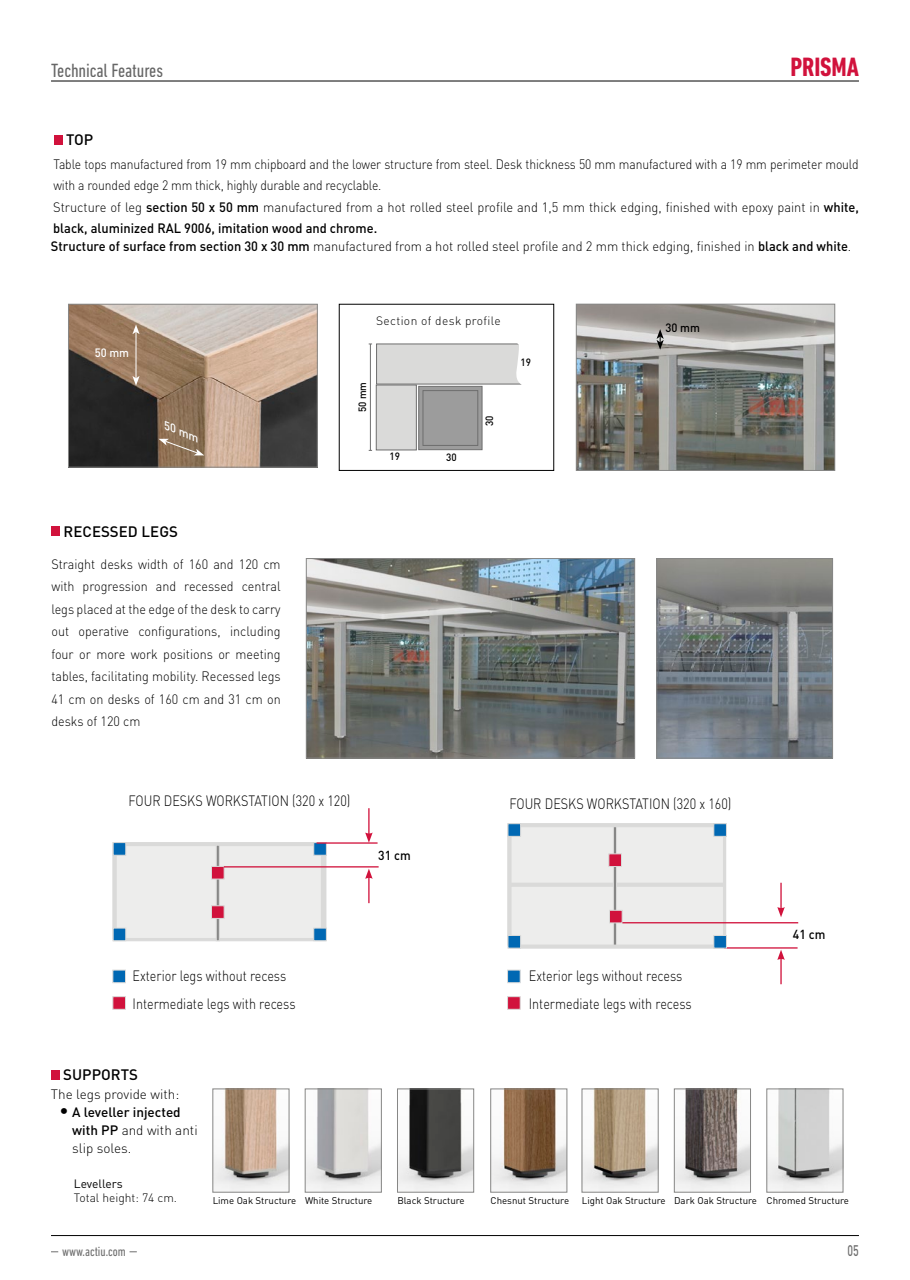
<style>
.page{position:relative;width:910px;height:1280px;background:#fff}
.page>*{position:absolute;margin:0;border:0;box-sizing:border-box;transform-origin:0 0}
.t1{font:700 condensed 27px "DIN Next LT Pro";letter-spacing:-.005em;color:#d1123c}
.t2{font:condensed 19.5px "DIN Next LT Pro";letter-spacing:-.005em;color:#000}
.t3{font:500 15.15px "DIN Pro";color:#6e6e6e;scale:.7 1}
.t4{font:500 15px "DIN Pro";letter-spacing:.005em;color:#000}
.t5{font:300 14.85px "DIN Pro";color:#000;scale:.85 1}
.t6{font:300 13.5px/21.5px "DIN Pro";letter-spacing:-.01em;color:#000;scale:.9 1}
.t7{font:300 13.5px/22.5px "DIN Pro";letter-spacing:-.01em;color:#000;text-align:justify;scale:.93 1}
.t8{font:300 13.5px "DIN Pro";letter-spacing:-.01em;color:#000;scale:.95 1}
.t9{font:500 13.5px/18px "DIN Pro";color:#000}
.t10{font:300 13.5px "DIN Pro";letter-spacing:-.01em;color:#000}
.t11{font:condensed 13.5px "DIN Next LT Pro";color:#6e6e6e}
.t12{font:500 12.9px "DIN Pro";color:#000;scale:.94 1}
.t13{font:300 12px "DIN Pro";letter-spacing:.03em;color:#000}
.t14{font:300 12px "DIN Pro";color:#000}
.t15{font:12px "DIN Pro";letter-spacing:-.005em;color:#000}
.t16{font:500 12px "DIN Pro";color:#fff;scale:.94 1}
.t17{font:500 12px "DIN Pro";color:#000;scale:.94 1}
.t18{font:italic 500 11.1px "DIN Pro";color:#fff;scale:1.09 1}
.t19{font:500 10.5px "DIN Pro";color:#000;scale:.94 1}
.t20{font:9.6px "DIN Pro";color:#000}
.s1{font-weight:500}
.s2{font-size:18px}
.s3{font-weight:300}
</style>
<div class="page">
<hr style="left:51px;top:81px;width:808px;height:1px;background:#000">
<hr style="left:51px;top:1235px;width:808px;height:1px;background:#000">
<img style="left:578px;top:306px;width:255px;height:162px">
<div style="left:576px;top:304px;width:259px;height:166px;border:1px solid #878786"></div>
<div style="left:376px;top:385px;width:40px;height:65px;background:#dadad9;border:1px solid #6e6e6e"></div>
<div style="left:376px;top:344px;width:147px;height:40px;background:#dadad9;border:1px solid #6e6e6e"></div>
<img style="left:70px;top:306px;width:245px;height:159px">
<div style="left:68px;top:304px;width:249px;height:163px;border:1px solid #878786"></div>
<div style="left:54px;top:135px;width:8px;height:9px;background:#d1123c"></div>
<img style="left:215px;top:1091px;width:72px;height:99px">
<div style="left:213px;top:1089px;width:76px;height:103px;border:1px solid #878786"></div>
<img style="left:584px;top:1091px;width:72px;height:99px">
<div style="left:582px;top:1089px;width:76px;height:103px;border:1px solid #878786"></div>
<img style="left:307px;top:1091px;width:73px;height:99px">
<div style="left:305px;top:1089px;width:77px;height:103px;border:1px solid #878786"></div>
<img style="left:399px;top:1091px;width:73px;height:99px">
<div style="left:397px;top:1089px;width:77px;height:103px;border:1px solid #878786"></div>
<img style="left:493px;top:1091px;width:72px;height:99px">
<div style="left:491px;top:1089px;width:76px;height:103px;border:1px solid #878786"></div>
<img style="left:676px;top:1091px;width:73px;height:99px">
<div style="left:674px;top:1089px;width:77px;height:103px;border:1px solid #878786"></div>
<img style="left:769px;top:1091px;width:72px;height:99px">
<div style="left:767px;top:1089px;width:76px;height:103px;border:1px solid #878786"></div>
<hr style="left:136px;top:332px;width:1px;height:46px;background:#fff">
<svg style="left:132px;top:376px;width:8px;height:10px"></svg>
<svg style="left:132px;top:324px;width:8px;height:10px"></svg>
<svg style="left:159px;top:439px;width:45px;height:16px"></svg>
<svg style="left:657px;top:329px;width:7px;height:21px"></svg>
<hr style="left:370px;top:344px;width:1px;height:106px;background:#6e6e6e">
<div style="left:418px;top:386px;width:64px;height:64px;background:linear-gradient(to bottom,#909090,#8f8f8f);border:1px solid #6e6e6e"></div>
<div style="left:423px;top:390px;width:55px;height:56px;background:#9c9c9c;border:1px solid #6e6e6e"></div>
<svg style="left:515px;top:343px;width:8px;height:42px"></svg>
<div style="left:507px;top:823px;width:219px;height:122px;background:#ededec"></div>
<hr style="left:510px;top:883px;width:215px;height:3px;background:#dadad9">
<hr style="left:508px;top:826px;width:3px;height:120px;background:#dadad9">
<svg style="left:613px;top:827px;width:4px;height:118px"></svg>
<hr style="left:510px;top:945px;width:216px;height:3px;background:#dadad9">
<div style="left:508px;top:935px;width:13px;height:13px;background:#0068b3;border:1px solid #dadad9"></div>
<div style="left:609px;top:854px;width:13px;height:13px;background:#d1123c;border:1px solid #dadad9"></div>
<div style="left:609px;top:910px;width:13px;height:13px;background:#d1123c;border:1px solid #dadad9"></div>
<div style="left:51px;top:527px;width:9px;height:9px;background:#d1123c"></div>
<hr style="left:368px;top:876px;width:2px;height:27px;background:#d1123c">
<svg style="left:365px;top:869px;width:8px;height:10px"></svg>
<hr style="left:780px;top:958px;width:2px;height:26px;background:#d1123c">
<svg style="left:777px;top:950px;width:8px;height:10px"></svg>
<hr style="left:368px;top:808px;width:2px;height:27px;background:#d1123c">
<svg style="left:365px;top:832px;width:8px;height:10px"></svg>
<hr style="left:780px;top:883px;width:2px;height:26px;background:#d1123c">
<svg style="left:777px;top:907px;width:8px;height:10px"></svg>
<div style="left:113px;top:842px;width:210px;height:96px;background:#ededec"></div>
<div style="left:321px;top:845px;width:5px;height:95px;background:#dadad9"></div>
<hr style="left:723px;top:827px;width:3px;height:118px;background:#dadad9">
<hr style="left:115px;top:842px;width:209px;height:4px;background:#dadad9">
<hr style="left:508px;top:823px;width:218px;height:4px;background:#dadad9">
<hr style="left:113px;top:845px;width:3px;height:96px;background:#dadad9">
<div style="left:113px;top:842px;width:13px;height:13px;background:#0068b3;border:1px solid #dadad9"></div>
<div style="left:314px;top:842px;width:13px;height:13px;background:#0068b3;border:1px solid #dadad9"></div>
<div style="left:113px;top:970px;width:13px;height:13px;background:#0068b3;border:1px solid #dadad9"></div>
<div style="left:507px;top:970px;width:13px;height:13px;background:#0068b3;border:1px solid #dadad9"></div>
<hr style="left:117px;top:938px;width:209px;height:3px;background:#dadad9">
<div style="left:113px;top:928px;width:13px;height:13px;background:#0068b3;border:1px solid #dadad9"></div>
<div style="left:314px;top:928px;width:13px;height:13px;background:#0068b3;border:1px solid #dadad9"></div>
<img style="left:308px;top:560px;width:325px;height:196px">
<div style="left:306px;top:558px;width:329px;height:200px;border:1px solid #878786"></div>
<img style="left:659px;top:560px;width:172px;height:196px">
<div style="left:657px;top:558px;width:176px;height:200px;border:1px solid #878786"></div>
<svg style="left:216px;top:845px;width:4px;height:96px"></svg>
<div style="left:211px;top:866px;width:13px;height:13px;background:#d1123c;border:1px solid #dadad9"></div>
<div style="left:211px;top:905px;width:13px;height:14px;background:#d1123c;border:1px solid #dadad9"></div>
<div style="left:113px;top:996px;width:13px;height:13px;background:#d1123c;border:1px solid #dadad9"></div>
<div style="left:507px;top:996px;width:13px;height:13px;background:#d1123c;border:1px solid #dadad9"></div>
<hr style="left:224px;top:866px;width:155px;height:1px;background:#d1123c">
<hr style="left:724px;top:947px;width:74px;height:1px;background:#d1123c">
<hr style="left:622px;top:922px;width:176px;height:1px;background:#d1123c">
<hr style="left:317px;top:842px;width:61px;height:2px;background:#d1123c">
<div style="left:508px;top:823px;width:13px;height:13px;background:#0068b3;border:1px solid #dadad9"></div>
<div style="left:714px;top:935px;width:13px;height:13px;background:#0068b3;border:1px solid #dadad9"></div>
<div style="left:714px;top:823px;width:13px;height:13px;background:#0068b3;border:1px solid #dadad9"></div>
<div style="left:51px;top:1070px;width:8px;height:10px;background:#d1123c"></div>
<h2 class="t2" style="left:51px;top:59px;width:113px">Technical Features</h2>
<p class="t4" style="left:66px;top:129px;width:29px">TOP</p>
<h1 class="t1" style="left:790px;top:51px;width:70px">PRISMA</h1>
<p class="t6" style="left:53px;top:153px;width:897px">Table tops manufactured from 19 mm chipboard and the lower structure from steel. Desk thickness 50 mm manufactured with a 19 mm perimeter mould with a rounded edge 2 mm thick, highly durable and recyclable.<br>Structure of leg <span class="s1">section 50 x 50 mm</span> manufactured from a hot rolled steel profile and 1,5 mm thick edging, finished with epoxy paint in <span class="s1">white, black, aluminized RAL 9006, imitation wood and chrome.</span></p>
<p class="t8" style="left:51px;top:237px;width:844px"><span class="s1">Structure of surface from section 30 x 30 mm</span> manufactured from a hot rolled steel profile and 2 mm thick edging, finished in <span class="s1">black and white</span>.</p>
<p class="t16" style="left:95px;top:344px;width:38px">50 mm</p>
<p class="t18" style="left:168px;top:418px;width:36px;rotate:22deg">50 mm</p>
<p class="t4" style="left:64px;top:521px;width:116px">RECESSED LEGS</p>
<p class="t7" style="left:51px;top:552px;width:248px">Straight desks width of 160 and 120 cm with progression and recessed central legs placed at the edge of the desk to carry out operative configurations, including four or more work positions or meeting tables, facilitating mobility. Recessed legs 41 cm on desks of 160 cm and 31 cm on desks of 120 cm</p>
<p class="t13" style="left:376px;top:313px;width:126px">Section of desk profile</p>
<p class="t19" style="left:355px;top:412px;width:34px;rotate:-90deg">50 mm</p>
<p class="t19" style="left:389px;top:450px;width:13px">19</p>
<p class="t19" style="left:446px;top:450px;width:13px">30</p>
<p class="t19" style="left:482px;top:426px;width:13px;rotate:-90deg">30</p>
<p class="t19" style="left:521px;top:355px;width:13px">19</p>
<p class="t17" style="left:665px;top:319px;width:38px">30 mm</p>
<p class="t5" style="left:128px;top:790px;width:263px">FOUR DESKS WORKSTATION (320 x 120)</p>
<p class="t5" style="left:509px;top:793px;width:263px">FOUR DESKS WORKSTATION (320 x 160)</p>
<p class="t12" style="left:378px;top:846px;width:36px">31 cm</p>
<p class="t5" style="left:133px;top:966px;width:182px">Exterior legs without recess</p>
<p class="t5" style="left:529px;top:966px;width:182px">Exterior legs without recess</p>
<p class="t5" style="left:133px;top:993px;width:193px">Intermediate legs with recess</p>
<p class="t5" style="left:529px;top:993px;width:193px">Intermediate legs with recess</p>
<p class="t4" style="left:63px;top:1064px;width:76px">SUPPORTS</p>
<p class="t10" style="left:51px;top:1085px;width:130px">The legs provide with:</p>
<p class="t9" style="left:72px;top:1103px;width:127px;text-indent:-13px"><span class="s2">•</span> A leveller injected with PP <span class="s3">and with anti slip soles.</span></p>
<p class="t12" style="left:793px;top:926px;width:36px">41 cm</p>
<p class="t15" style="left:74px;top:1176px;width:50px">Levellers</p>
<p class="t14" style="left:74px;top:1189px;width:105px">Total height: 74 cm.</p>
<p class="t20" style="left:213px;top:1194px;width:161px">Lime Oak Structure White Structure</p>
<p class="t20" style="left:397px;top:1194px;width:69px">Black Structure</p>
<p class="t20" style="left:491px;top:1194px;width:80px">Chesnut Structure</p>
<p class="t20" style="left:582px;top:1194px;width:269px">Light Oak Structure Dark Oak Structure Chromed Structure</p>
<p class="t11" style="left:62px;top:1243px;width:65px">www.actiu.com</p>
<p class="t3" style="left:848px;top:1240px;width:18px">05</p>
</div>
